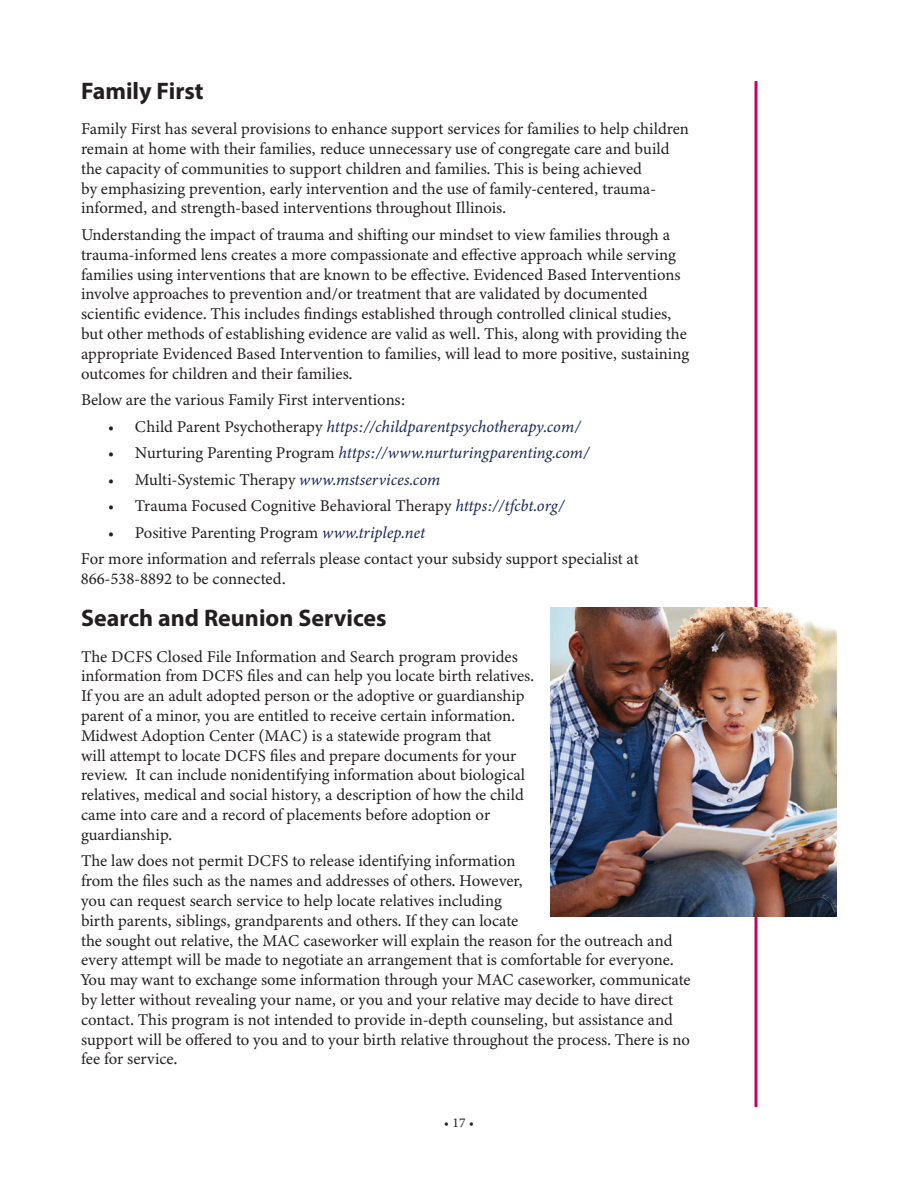
<style>
.page{position:relative;width:918px;height:1188px;background:#fff}
.page>*{position:absolute;margin:0;border:0;box-sizing:border-box;transform-origin:0 0}
.t1{font:24px "Myriad Variable Concept";color:#231f20}
.t2{font:16.5px/19.8px "Minion Variable Concept";color:#231f20}
.t3{font:italic 16.5px "Minion Variable Concept";color:#1b275a}
.t4{font:13.5px "Minion Variable Concept";color:#231f20}
.s1{font-style:normal;color:#231f20}
.s2{font-style:italic;color:#1b275a}
</style>
<div class="page">
<svg style="left:754px;top:81px;width:4px;height:1026px;background:#d4418b"></svg>
<img style="left:550px;top:608px;width:287px;height:308px">
<h1 class="t1" style="left:81px;top:77px;width:124px">Family First</h1>
<p class="t2" style="left:81px;top:119px;width:610px">Family First has several provisions to enhance support services for families to help children remain at home with their families, reduce unnecessary use of congregate care and build the capacity of communities to support children and families. This is being achieved<br>by emphasizing prevention, early intervention and the use of family-centered, trauma&shy;informed, and strength-based interventions throughout Illinois.</p>
<p class="t2" style="left:81px;top:225px;width:610px">Understanding the impact of trauma and shifting our mindset to view families through a trauma-informed lens creates a more compassionate and effective approach while serving families using interventions that are known to be effective. Evidenced Based Interventions involve approaches to prevention and/or treatment that are validated by documented scientific evidence. This includes findings established through controlled clinical studies, but other methods of establishing evidence are valid as well. This, along with providing the appropriate Evidenced Based Intervention to families, will lead to more positive, sustaining outcomes for children and their families.</p>
<p class="t2" style="left:81px;top:390px;width:326px">Below are the various Family First interventions:</p>
<p class="t3" style="left:108px;top:415px;width:474px"><span class="s1">• Child Parent Psychotherapy</span> https://childparentpsychotherapy.com/</p>
<p class="t3" style="left:108px;top:441px;width:483px"><span class="s1">• Nurturing Parenting Program</span> https://www.nurturingparenting.com/</p>
<p class="t2" style="left:108px;top:469px;width:334px">• Multi-Systemic Therapy <span class="s2">www.mstservices.com</span></p>
<p class="t2" style="left:108px;top:496px;width:458px">• Trauma Focused Cognitive Behavioral Therapy <span class="s2">https://tfcbt.org/</span></p>
<p class="t2" style="left:81px;top:519px;width:559px;line-height:26.5px;text-indent:27px">• Positive Parenting Program <span class="s2">www.triplep.net<br></span>For more information and referrals please contact your subsidy support specialist at</p>
<p class="t2" style="left:81px;top:569px;width:206px">866-538-8892 to be connected.</p>
<h1 class="t1" style="left:81px;top:604px;width:307px">Search and Reunion Services</h1>
<p class="t2" style="left:81px;top:646px;width:455px">The DCFS Closed File Information and Search program provides information from DCFS files and can help you locate birth relatives.<br>If you are an adult adopted person or the adoptive or guardianship parent of a minor, you are entitled to receive certain information.<br>Midwest Adoption Center (MAC) is a statewide program that<br>will attempt to locate DCFS files and prepare documents for your review. It can include nonidentifying information about biological relatives, medical and social history, a description of how the child came into care and a record of placements before adoption or guardianship.</p>
<p class="t2" style="left:81px;top:851px;width:611px">The law does not permit DCFS to release identifying information<br>from the files such as the names and addresses of others. However,<br>you can request search service to help locate relatives including<br>birth parents, siblings, grandparents and others. If they can locate<br>the sought out relative, the MAC caseworker will explain the reason for the outreach and every attempt will be made to negotiate an arrangement that is comfortable for everyone.<br>You may want to exchange some information through your MAC caseworker, communicate by letter without revealing your name, or you and your relative may decide to have direct contact. This program is not intended to provide in-depth counseling, but assistance and support will be offered to you and to your birth relative throughout the process. There is no fee for service.</p>
<p class="t4" style="left:444px;top:1114px;width:32px">• 17 •</p>
</div>
